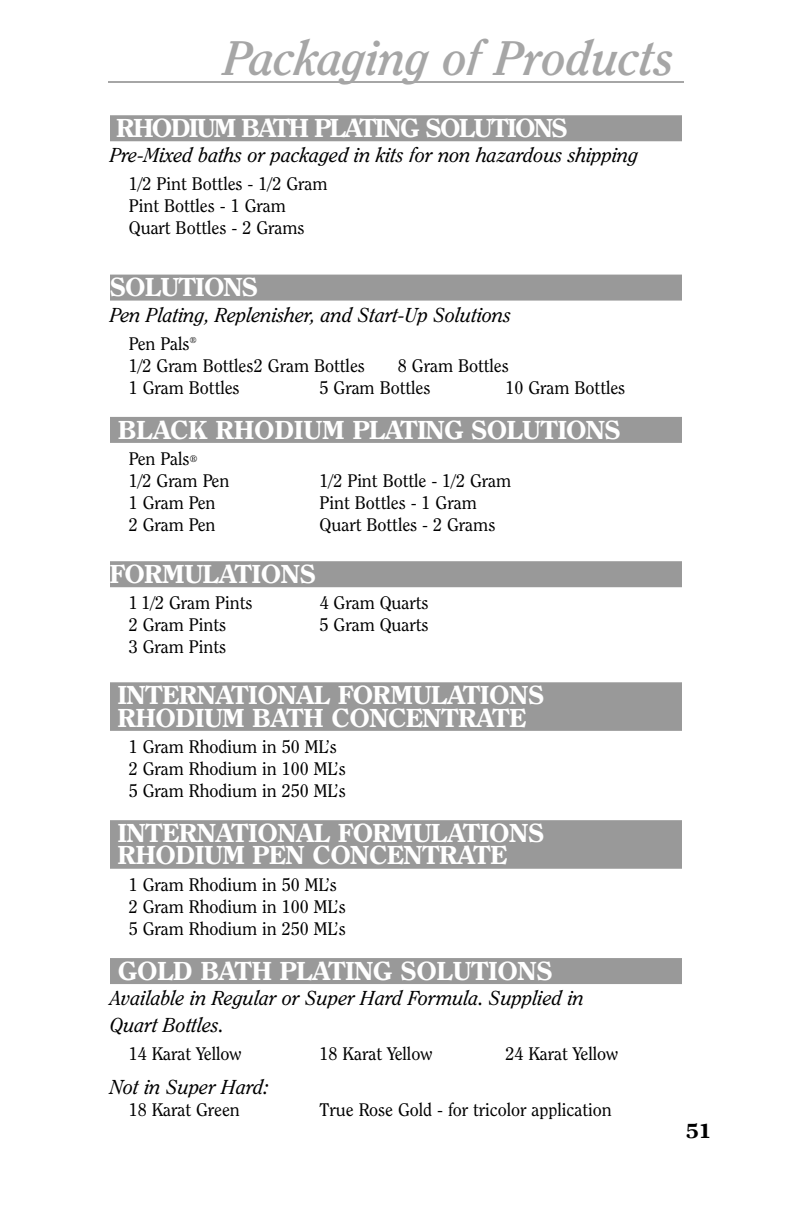
<style>
.page{position:relative;width:792px;height:1224px;background:#fff}
.page>*{position:absolute;margin:0;border:0;box-sizing:border-box;transform-origin:0 0}
.t1{font:italic 700 48px "Clearface IT Cby BT";color:#a6a6a6}
.t2{font:700 25.2px/22.6px "Clerface";letter-spacing:.02em;color:#fff;scale:.95 1}
.t3{font:700 25.2px "Clerface";letter-spacing:-.035em;color:#fff;scale:.95 1}
.t4{font:700 25.2px "Clerface";color:#fff;scale:.95 1}
.t5{font:italic 20px/27px "Clearface IT Cby BT";color:#000}
.t6{font:700 20px "Clerface";color:#000}
.t7{font:18px/22px "Clearface IT Cby BT";color:#000}
</style>
<div class="page">
<div style="left:110px;top:115px;width:572px;height:26px;background:#999"></div>
<div style="left:110px;top:275px;width:572px;height:26px;background:#999"></div>
<div style="left:110px;top:417px;width:572px;height:26px;background:#999"></div>
<div style="left:110px;top:561px;width:572px;height:26px;background:#999"></div>
<div style="left:110px;top:682px;width:572px;height:26px;background:#999"></div>
<div style="left:110px;top:705px;width:572px;height:26px;background:#999"></div>
<div style="left:110px;top:820px;width:572px;height:26px;background:#999"></div>
<div style="left:110px;top:843px;width:572px;height:26px;background:#999"></div>
<div style="left:110px;top:958px;width:572px;height:26px;background:#999"></div>
<hr style="left:108px;top:81px;width:576px;height:2px;background:#a6a6a6">
<h1 class="t1" style="left:224px;top:38px;width:451px">Packaging of Products</h1>
<h2 class="t3" style="left:117px;top:118px;width:476px">RHODIUM BATH PLATING SOLUTIONS</h2>
<p class="t5" style="left:110px;top:143px;width:530px">Pre-Mixed baths or packaged in kits for non hazardous shipping</p>
<p class="t7" style="left:129px;top:174px;width:200px">1/2 Pint Bottles - 1/2 Gram<br>Pint Bottles - 1 Gram<br>Quart Bottles - 2 Grams</p>
<h2 class="t4" style="left:110px;top:277px;width:157px">SOLUTIONS</h2>
<p class="t5" style="left:110px;top:303px;width:403px">Pen Plating, Replenisher, and Start-Up Solutions</p>
<p class="t7" style="left:129px;top:333px;width:238px">Pen Pals<sup>®<br></sup>1/2 Gram Bottles2 Gram Bottles</p>
<p class="t7" style="left:398px;top:355px;width:112px">8 Gram Bottles</p>
<p class="t7" style="left:129px;top:377px;width:112px">1 Gram Bottles</p>
<p class="t7" style="left:320px;top:377px;width:112px">5 Gram Bottles</p>
<p class="t7" style="left:505px;top:377px;width:121px">10 Gram Bottles</p>
<h2 class="t2" style="left:118px;top:420px;width:530px">BLACK RHODIUM PLATING SOLUTIONS</h2>
<p class="t7" style="left:129px;top:449px;width:102px">Pen Pals<sup>®<br></sup>1/2 Gram Pen</p>
<p class="t7" style="left:320px;top:471px;width:193px">1/2 Pint Bottle - 1/2 Gram</p>
<p class="t7" style="left:129px;top:493px;width:88px">1 Gram Pen</p>
<p class="t7" style="left:320px;top:493px;width:159px">Pint Bottles - 1 Gram</p>
<p class="t7" style="left:129px;top:515px;width:88px">2 Gram Pen</p>
<p class="t7" style="left:320px;top:515px;width:177px">Quart Bottles - 2 Grams</p>
<h2 class="t2" style="left:110px;top:565px;width:218px">FORMULATIONS</h2>
<p class="t7" style="left:129px;top:593px;width:125px">1 1/2 Gram Pints</p>
<p class="t7" style="left:320px;top:593px;width:111px">4 Gram Quarts</p>
<p class="t7" style="left:129px;top:615px;width:99px">2 Gram Pints</p>
<p class="t7" style="left:320px;top:615px;width:111px">5 Gram Quarts</p>
<p class="t7" style="left:129px;top:637px;width:99px">3 Gram Pints</p>
<h2 class="t2" style="left:118px;top:686px;width:450px">INTERNATIONAL FORMULATIONS<br>RHODIUM BATH CONCENTRATE</h2>
<p class="t7" style="left:129px;top:737px;width:219px">1 Gram Rhodium in 50 ML’s<br>2 Gram Rhodium in 100 ML’s<br>5 Gram Rhodium in 250 ML’s</p>
<h2 class="t2" style="left:118px;top:823px;width:450px">INTERNATIONAL FORMULATIONS<br>RHODIUM PEN CONCENTRATE</h2>
<p class="t7" style="left:129px;top:875px;width:219px">1 Gram Rhodium in 50 ML’s<br>2 Gram Rhodium in 100 ML’s<br>5 Gram Rhodium in 250 ML’s</p>
<h2 class="t2" style="left:118px;top:961px;width:459px">GOLD BATH PLATING SOLUTIONS</h2>
<p class="t5" style="left:110px;top:986px;width:475px">Available in Regular or Super Hard Formula. Supplied in<br>Quart Bottles.</p>
<p class="t7" style="left:129px;top:1044px;width:115px">14 Karat Yellow</p>
<p class="t7" style="left:320px;top:1044px;width:115px">18 Karat Yellow</p>
<p class="t7" style="left:505px;top:1044px;width:115px">24 Karat Yellow</p>
<p class="t5" style="left:110px;top:1075px;width:161px">Not in Super Hard:</p>
<p class="t7" style="left:129px;top:1100px;width:113px">18 Karat Green</p>
<p class="t7" style="left:320px;top:1100px;width:294px">True Rose Gold - for tricolor application</p>
<p class="t6" style="left:686px;top:1123px;width:27px">51</p>
</div>
